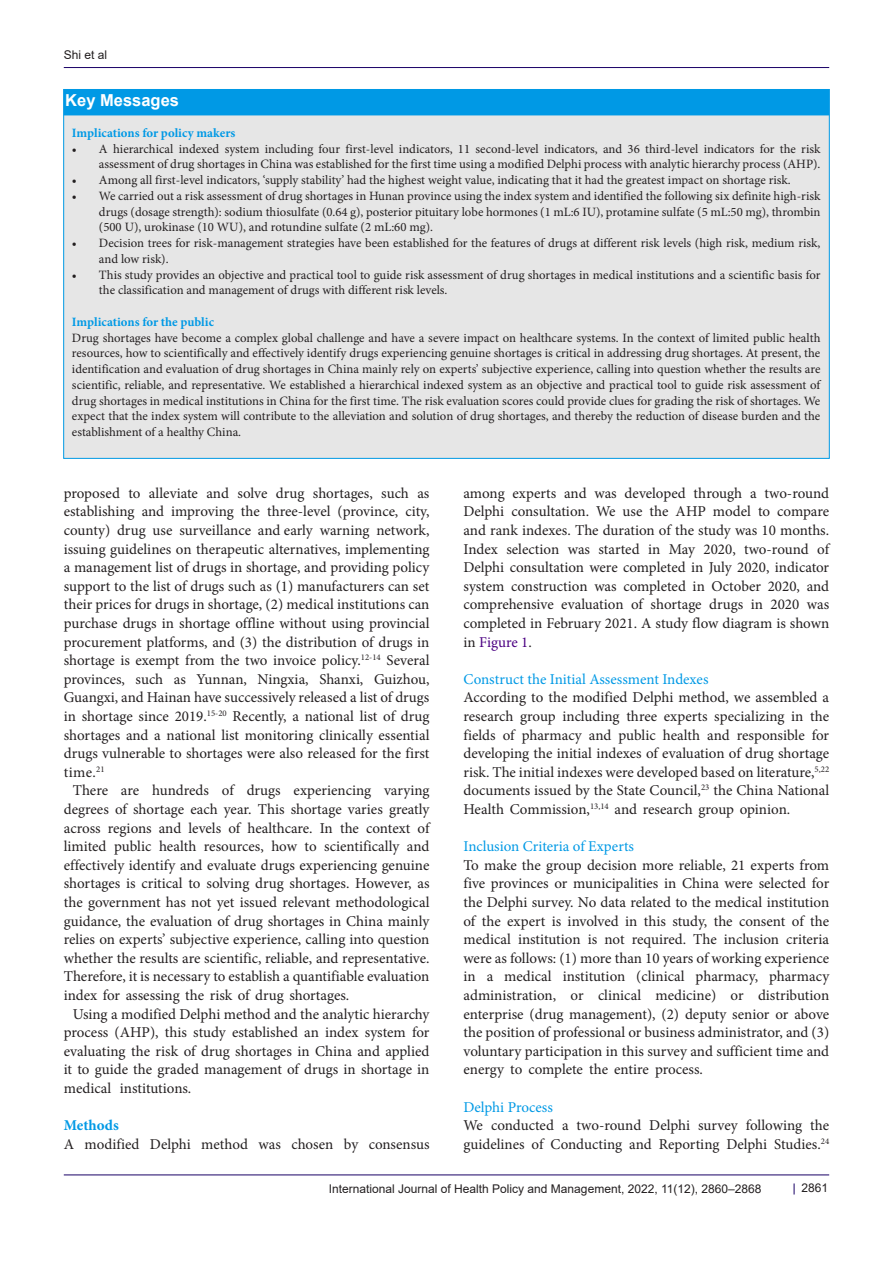
<style>
.page{position:relative;width:893px;height:1263px;background:#fff}
.page>*{position:absolute;margin:0;border:0;box-sizing:border-box;transform-origin:0 0}
.t1{font:700 16.5px "Arial";color:#fff}
.t2{font:15px/18.6px "Minion Pro";color:#231f20;text-align:justify}
.t3{font:15px "Minion Pro";color:#0099e5}
.t4{font:700 15px "Minion Pro";color:#0099e5}
.t5{font:12.75px/15.8px "Minion Pro";color:#231f20;text-align:justify}
.t6{font:700 12.75px "Minion Pro";color:#0099e5}
.t7{font:12px "Arial";color:#231f20}
.s1{color:#4b0082}
</style>
<div class="page">
<hr style="left:64px;top:67px;width:765px;height:1px;background:#190066">
<hr style="left:64px;top:1175px;width:765px;height:1px;background:#190066">
<div style="left:63px;top:89px;width:766px;height:370px;background:#e6e6e6;border:1px solid #0099e5"></div>
<div style="left:64px;top:89px;width:765px;height:26px;background:#0099e5"></div>
<p class="t7" style="left:64px;top:46px;width:45px">Shi et al</p>
<p class="t1" style="left:65px;top:89px;width:115px">Key Messages</p>
<p class="t6" style="left:72px;top:124px;width:165px">Implications for policy makers</p>
<p class="t5" style="left:72px;top:141px;width:750px;text-align:right">• A hierarchical indexed system including four first-level indicators, 11 second-level indicators, and 36 third-level indicators for the risk assessment of drug shortages in China was established for the first time using a modified Delphi process with analytic hierarchy process (AHP).</p>
<p class="t5" style="left:72px;top:172px;width:720px">• Among all first-level indicators, ‘supply stability’ had the highest weight value, indicating that it had the greatest impact on shortage risk.</p>
<p class="t5" style="left:99px;top:188px;width:723px;text-indent:-27px">• We carried out a risk assessment of drug shortages in Hunan province using the index system and identified the following six definite high-risk drugs (dosage strength): sodium thiosulfate (0.64 g), posterior pituitary lobe hormones (1 mL:6 IU), protamine sulfate (5 mL:50 mg), thrombin (500 U), urokinase (10 WU), and rotundine sulfate (2 mL:60 mg).</p>
<p class="t5" style="left:99px;top:235px;width:723px;text-indent:-27px">• Decision trees for risk-management strategies have been established for the features of drugs at different risk levels (high risk, medium risk, and low risk).</p>
<p class="t5" style="left:99px;top:267px;width:723px;text-indent:-27px">• This study provides an objective and practical tool to guide risk assessment of drug shortages in medical institutions and a scientific basis for the classification and management of drugs with different risk levels.</p>
<p class="t6" style="left:72px;top:313px;width:144px">Implications for the public</p>
<p class="t5" style="left:72px;top:330px;width:750px">Drug shortages have become a complex global challenge and have a severe impact on healthcare systems. In the context of limited public health resources, how to scientifically and effectively identify drugs experiencing genuine shortages is critical in addressing drug shortages. At present, the identification and evaluation of drug shortages in China mainly rely on experts’ subjective experience, calling into question whether the results are scientific, reliable, and representative. We established a hierarchical indexed system as an objective and practical tool to guide risk assessment of drug shortages in medical institutions in China for the first time. The risk evaluation scores could provide clues for grading the risk of shortages. We expect that the index system will contribute to the alleviation and solution of drug shortages, and thereby the reduction of disease burden and the establishment of a healthy China.</p>
<p class="t2" style="left:64px;top:484px;width:367px">proposed to alleviate and solve drug shortages, such as establishing and improving the three-level (province, city, county) drug use surveillance and early warning network, issuing guidelines on therapeutic alternatives, implementing a management list of drugs in shortage, and providing policy support to the list of drugs such as (1) manufacturers can set their prices for drugs in shortage, (2) medical institutions can purchase drugs in shortage offline without using provincial procurement platforms, and (3) the distribution of drugs in shortage is exempt from the two invoice policy.<sup>12-14</sup> Several provinces, such as Yunnan, Ningxia, Shanxi, Guizhou, Guangxi, and Hainan have successively released a list of drugs in shortage since 2019.<sup>15-20</sup> Recently, a national list of drug shortages and a national list monitoring clinically essential drugs vulnerable to shortages were also released for the first time.<sup>21</sup></p>
<p class="t2" style="left:64px;top:781px;width:367px;text-indent:9px">There are hundreds of drugs experiencing varying degrees of shortage each year. This shortage varies greatly across regions and levels of healthcare. In the context of limited public health resources, how to scientifically and effectively identify and evaluate drugs experiencing genuine shortages is critical to solving drug shortages. However, as the government has not yet issued relevant methodological guidance, the evaluation of drug shortages in China mainly relies on experts’ subjective experience, calling into question whether the results are scientific, reliable, and representative.<br>Therefore, it is necessary to establish a quantifiable evaluation index for assessing the risk of drug shortages.</p>
<p class="t2" style="left:64px;top:1005px;width:367px;text-indent:9px">Using a modified Delphi method and the analytic hierarchy process (AHP), this study established an index system for evaluating the risk of drug shortages in China and applied it to guide the graded management of drugs in shortage in medical institutions.</p>
<p class="t4" style="left:64px;top:1115px;width:56px">Methods</p>
<p class="t2" style="left:64px;top:1135px;width:367px">A modified Delphi method was chosen by consensus</p>
<p class="t2" style="left:463px;top:484px;width:367px">among experts and was developed through a two-round Delphi consultation. We use the AHP model to compare and rank indexes. The duration of the study was 10 months.<br>Index selection was started in May 2020, two-round of Delphi consultation were completed in July 2020, indicator system construction was completed in October 2020, and comprehensive evaluation of shortage drugs in 2020 was completed in February 2021. A study flow diagram is shown in <span class="s1">Figure 1</span>.</p>
<p class="t3" style="left:463px;top:669px;width:246px">Construct the Initial Assessment Indexes</p>
<p class="t2" style="left:463px;top:688px;width:367px">According to the modified Delphi method, we assembled a research group including three experts specializing in the fields of pharmacy and public health and responsible for developing the initial indexes of evaluation of drug shortage risk. The initial indexes were developed based on literature,<sup>5,22 </sup>documents issued by the State Council,<sup>23</sup> the China National Health Commission,<sup>13,14</sup> and research group opinion.</p>
<p class="t3" style="left:463px;top:836px;width:172px">Inclusion Criteria of Experts</p>
<p class="t2" style="left:463px;top:856px;width:367px">To make the group decision more reliable, 21 experts from five provinces or municipalities in China were selected for the Delphi survey. No data related to the medical institution of the expert is involved in this study, the consent of the medical institution is not required. The inclusion criteria were as follows: (1) more than 10 years of working experience in a medical institution (clinical pharmacy, pharmacy administration, or clinical medicine) or distribution enterprise (drug management), (2) deputy senior or above the position of professional or business administrator, and (3) voluntary participation in this survey and sufficient time and energy to complete the entire process.</p>
<p class="t3" style="left:463px;top:1097px;width:91px">Delphi Process</p>
<p class="t2" style="left:463px;top:1116px;width:367px">We conducted a two-round Delphi survey following the guidelines of Conducting and Reporting Delphi Studies.<sup>24</sup></p>
<p class="t7" style="left:329px;top:1180px;width:434px">International Journal of Health Policy and Management, 2022, 11(12), 2860–2868</p>
<p class="t7" style="left:801px;top:1180px;width:28px">2861</p>
</div>
